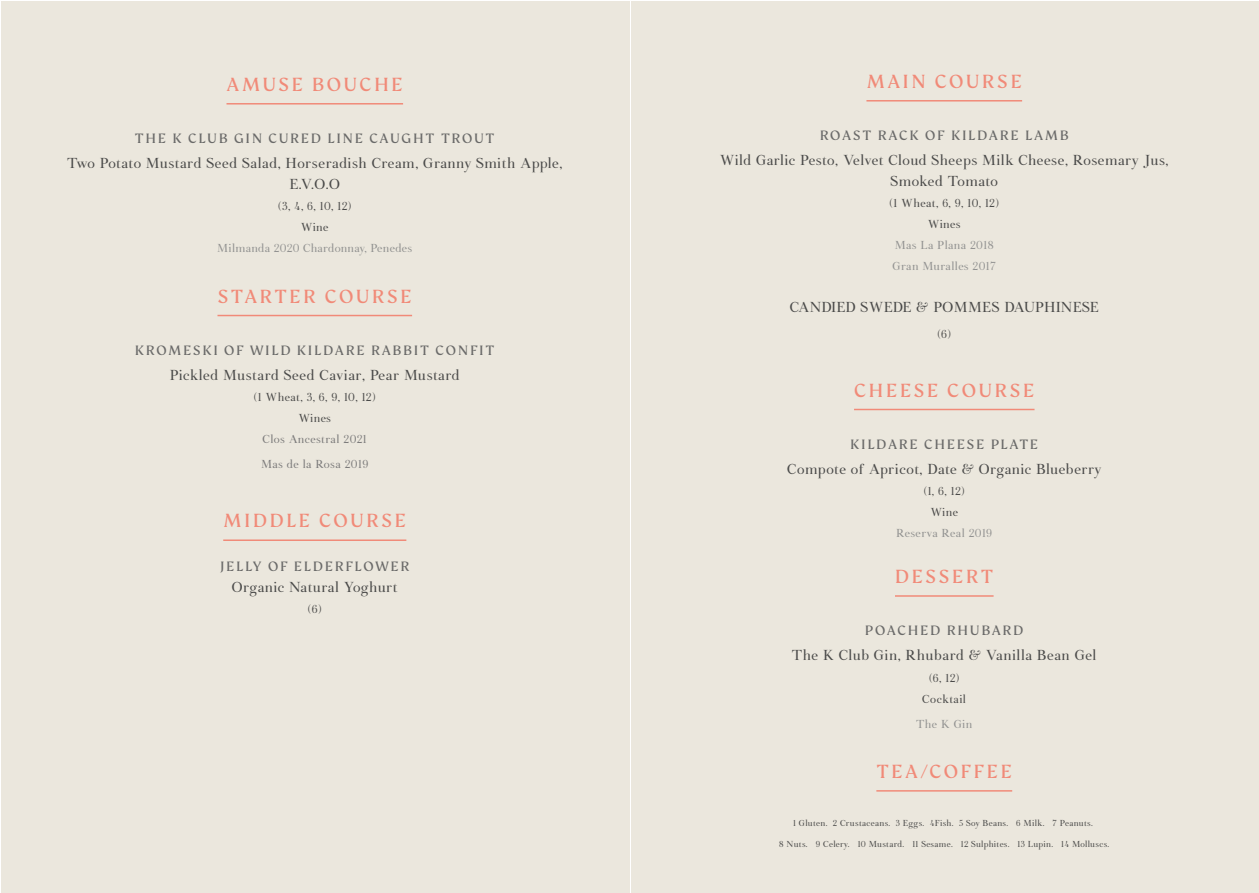
<style>
.page{position:relative;width:1259px;height:893px;background:#fff}
.page>*{position:absolute;margin:0;border:0;box-sizing:border-box;transform-origin:0 0}
.t1{font:21px "FS Kim";letter-spacing:.11em;color:#f18a78}
.t2{font:15px/21px "Botera TFE";letter-spacing:.025em;color:#4a4a49;text-align:center}
.t3{font:15px "FS Kim";letter-spacing:.11em;color:#6a6a69}
.t4{font:15px "Botera TFE";letter-spacing:.005em;color:#4a4a49}
.t5{font:12px/21px "Botera TFE";letter-spacing:.03em;color:#4a4a49;text-align:center}
.t6{font:12px/21px "Botera TFE";letter-spacing:.02em;color:#929291}
.t7{font:12px/25.2px "Botera TFE";letter-spacing:.03em;color:#7c7b7b}
.t8{font:9px "Botera TFE";letter-spacing:.03em;color:#4a4a49}
</style>
<div class="page">
<div style="left:2px;top:2px;width:627px;height:891px;background:#ebe7dd"></div>
<div style="left:631px;top:2px;width:628px;height:891px;background:#ebe7dd"></div>
<hr style="left:866px;top:100px;width:156px;height:2px;background:#f18a78">
<hr style="left:854px;top:409px;width:180px;height:1px;background:#f18a78">
<hr style="left:895px;top:595px;width:98px;height:2px;background:#f18a78">
<hr style="left:876px;top:790px;width:136px;height:2px;background:#f18a78">
<hr style="left:226px;top:103px;width:177px;height:2px;background:#f18a78">
<hr style="left:217px;top:315px;width:195px;height:1px;background:#f18a78">
<hr style="left:223px;top:539px;width:183px;height:2px;background:#f18a78">
<h1 class="t1" style="left:226px;top:73px;width:178px">AMUSE BOUCHE</h1>
<p class="t3" style="left:135px;top:130px;width:361px">THE K CLUB GIN CURED LINE CAUGHT TROUT</p>
<p class="t2" style="left:67px;top:153px;width:497px">Two Potato Mustard Seed Salad, Horseradish Cream, Granny Smith Apple,<br>E.V.O.O</p>
<p class="t5" style="left:278px;top:196px;width:75px">(3, 4, 6, 10, 12)<br>Wine</p>
<p class="t6" style="left:217px;top:238px;width:196px">Milmanda 2020 Chardonnay, Penedes</p>
<h1 class="t1" style="left:217px;top:285px;width:196px">STARTER COURSE</h1>
<p class="t3" style="left:135px;top:342px;width:361px">KROMESKI OF WILD KILDARE RABBIT CONFIT</p>
<p class="t2" style="left:170px;top:365px;width:292px">Pickled Mustard Seed Caviar, Pear Mustard</p>
<p class="t5" style="left:254px;top:387px;width:123px">(1 Wheat, 3, 6, 9, 10, 12)<br>Wines</p>
<p class="t7" style="left:261px;top:426px;width:109px">Clos Ancestral 2021<br>Mas de la Rosa 2019</p>
<h1 class="t1" style="left:223px;top:509px;width:184px">MIDDLE COURSE</h1>
<p class="t3" style="left:220px;top:558px;width:191px">JELLY OF ELDERFLOWER</p>
<p class="t2" style="left:232px;top:576px;width:167px">Organic Natural Yoghurt</p>
<p class="t5" style="left:308px;top:598px;width:15px">(6)</p>
<h1 class="t1" style="left:866px;top:70px;width:157px">MAIN COURSE</h1>
<p class="t3" style="left:819px;top:127px;width:251px">ROAST RACK OF KILDARE LAMB</p>
<p class="t2" style="left:720px;top:150px;width:450px">Wild Garlic Pesto, Velvet Cloud Sheeps Milk Cheese, Rosemary Jus,<br>Smoked Tomato</p>
<p class="t5" style="left:889px;top:193px;width:111px">(1 Wheat, 6, 9, 10, 12)<br>Wines</p>
<p class="t6" style="left:892px;top:235px;width:105px">Mas La Plana 2018<br>Gran Muralles 2017</p>
<p class="t4" style="left:789px;top:298px;width:310px">CANDIED SWEDE &amp; POMMES DAUPHINESE</p>
<p class="t5" style="left:937px;top:323px;width:15px">(6)</p>
<h1 class="t1" style="left:854px;top:378px;width:182px">CHEESE COURSE</h1>
<p class="t3" style="left:850px;top:436px;width:190px">KILDARE CHEESE PLATE</p>
<p class="t2" style="left:787px;top:458px;width:315px">Compote of Apricot, Date &amp; Organic Blueberry</p>
<p class="t5" style="left:924px;top:480px;width:42px">(1, 6, 12)<br>Wine</p>
<p class="t6" style="left:896px;top:522px;width:97px">Reserva Real 2019</p>
<h1 class="t1" style="left:895px;top:565px;width:100px">DESSERT</h1>
<p class="t3" style="left:865px;top:622px;width:160px">POACHED RHUBARD</p>
<p class="t2" style="left:792px;top:645px;width:306px">The K Club Gin, Rhubard &amp; Vanilla Bean Gel</p>
<p class="t5" style="left:922px;top:667px;width:45px">(6, 12)<br>Cocktail</p>
<p class="t6" style="left:916px;top:713px;width:58px">The K Gin</p>
<h1 class="t1" style="left:876px;top:760px;width:137px">TEA/COFFEE</h1>
<p class="t8" style="left:793px;top:818px;width:301px">1 Gluten. 2 Crustaceans. 3 Eggs. 4Fish. 5 Soy Beans. 6 Milk. 7 Peanuts.</p>
<p class="t8" style="left:779px;top:839px;width:331px">8 Nuts. 9 Celery. 10 Mustard. 11 Sesame. 12 Sulphites. 13 Lupin. 14 Molluscs.</p>
</div>
